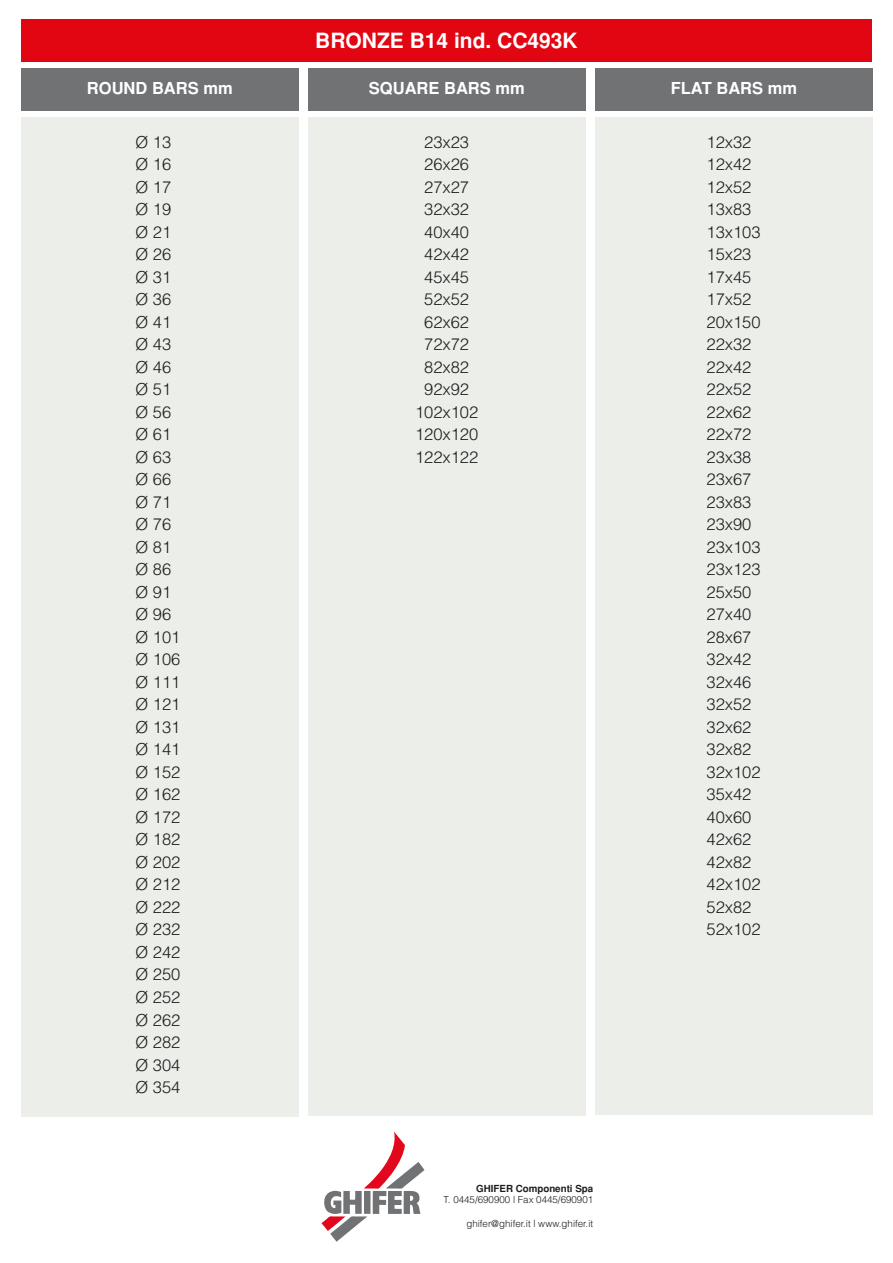
<style>
.page{position:relative;width:893px;height:1263px;background:#fff}
.page>*{position:absolute;margin:0;border:0;box-sizing:border-box;transform-origin:0 0}
.t1{font:700 21px "Helvetica";color:#fff}
.t2{font:300 16.5px/22.5px "Helvetica";color:#1d1d1b}
.t3{font:700 16.5px "Helvetica";color:#fff}
.t4{font:300 9.75px "Helvetica";color:#1d1d1b}
.t5{font:700 9.75px "Helvetica";color:#1d1d1b}
</style>
<div class="page">
<div style="left:21px;top:19px;width:851px;height:43px;background:#e20613"></div>
<div style="left:21px;top:68px;width:278px;height:42px;background:#717274"></div>
<div style="left:308px;top:68px;width:278px;height:42px;background:#717274"></div>
<div style="left:595px;top:68px;width:278px;height:42px;background:#717274"></div>
<div style="left:21px;top:117px;width:278px;height:1000px;background:#eceeea"></div>
<svg style="left:322px;top:1131px;width:102px;height:111px"></svg>
<div style="left:308px;top:117px;width:278px;height:999px;background:#eceeea"></div>
<div style="left:595px;top:117px;width:278px;height:998px;background:#eceeea"></div>
<p class="t1" style="left:315px;top:28px;width:264px">BRONZE B14 ind. CC493K</p>
<p class="t3" style="left:87px;top:79px;width:147px">ROUND BARS mm</p>
<p class="t3" style="left:369px;top:79px;width:157px">SQUARE BARS mm</p>
<p class="t3" style="left:671px;top:79px;width:128px">FLAT BARS mm</p>
<p class="t2" style="left:135px;top:130px;width:46px">Ø 13<br>Ø 16<br>Ø 17<br>Ø 19<br>Ø 21<br>Ø 26<br>Ø 31<br>Ø 36<br>Ø 41<br>Ø 43<br>Ø 46<br>Ø 51<br>Ø 56<br>Ø 61<br>Ø 63<br>Ø 66<br>Ø 71<br>Ø 76<br>Ø 81<br>Ø 86<br>Ø 91<br>Ø 96<br>Ø 101<br>Ø 106<br>Ø 111<br>Ø 121<br>Ø 131<br>Ø 141<br>Ø 152<br>Ø 162<br>Ø 172<br>Ø 182<br>Ø 202<br>Ø 212<br>Ø 222<br>Ø 232<br>Ø 242<br>Ø 250<br>Ø 252<br>Ø 262<br>Ø 282<br>Ø 304<br>Ø 354</p>
<p class="t2" style="left:415px;top:130px;width:65px;text-align:center">23x23<br>26x26<br>27x27<br>32x32<br>40x40<br>42x42<br>45x45<br>52x52<br>62x62<br>72x72<br>82x82<br>92x92<br>102x102<br>120x120<br>122x122</p>
<p class="t2" style="left:707px;top:130px;width:56px">12x32<br>12x42<br>12x52<br>13x83<br>13x103<br>15x23<br>17x45<br>17x52<br>20x150<br>22x32<br>22x42<br>22x52<br>22x62<br>22x72<br>23x38<br>23x67<br>23x83<br>23x90<br>23x103<br>23x123<br>25x50<br>27x40<br>28x67<br>32x42<br>32x46<br>32x52<br>32x62<br>32x82<br>32x102<br>35x42<br>40x60<br>42x62<br>42x82<br>42x102<br>52x82<br>52x102</p>
<p class="t5" style="left:476px;top:1182px;width:119px">GHIFER Componenti Spa</p>
<p class="t4" style="left:444px;top:1194px;width:151px">T. 0445/690900 | Fax 0445/690901</p>
<p class="t4" style="left:466px;top:1217px;width:128px">ghifer@ghifer.it | www.ghifer.it</p>
</div>
